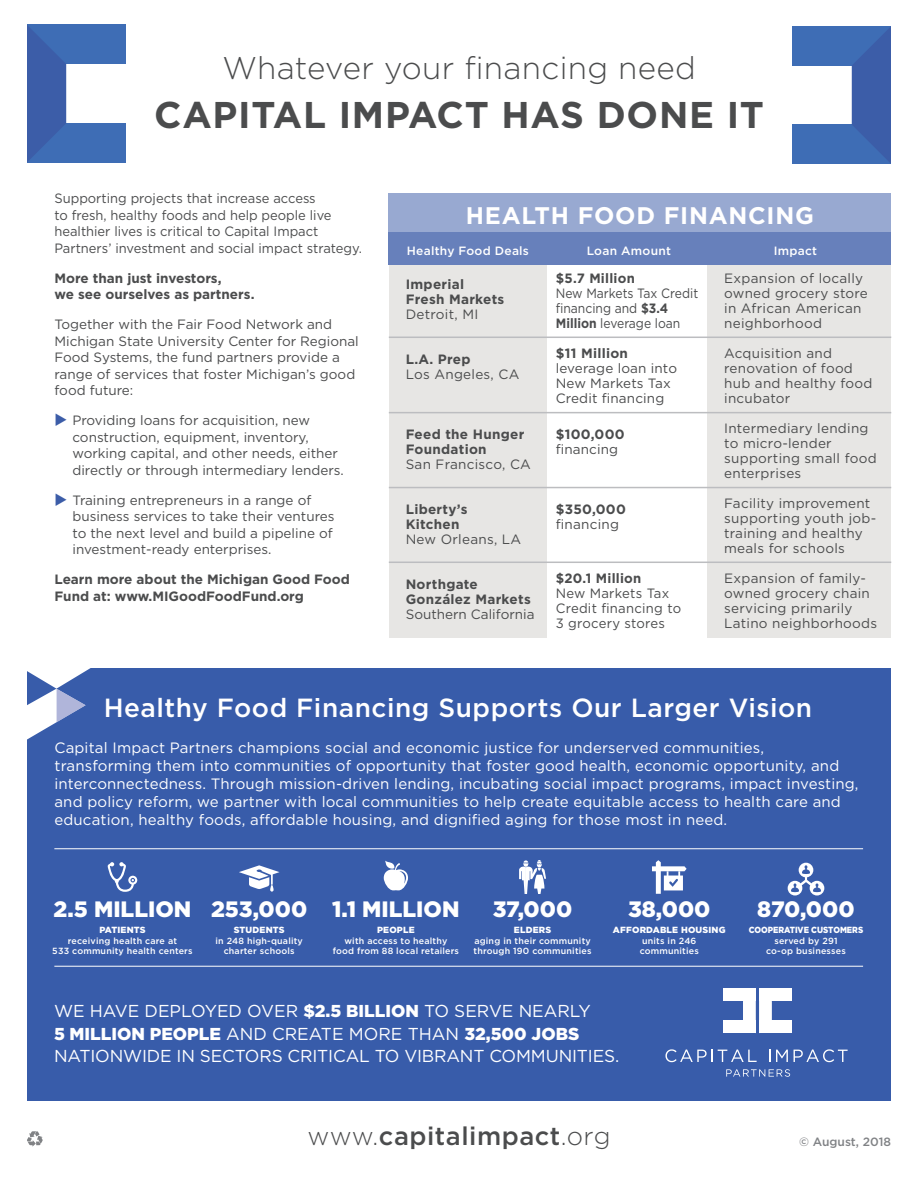
<style>
.page{position:relative;width:918px;height:1188px;background:#fff}
.page>*{position:absolute;margin:0;border:0;box-sizing:border-box;transform-origin:0 0}
.t1{font:700 37.2px "Gotham";letter-spacing:.02em;color:#4b4c4d}
.t2{font:300 31.35px "Gotham";letter-spacing:.01em;color:#4b4c4d}
.t3{font:500 26.25px "Gotham";letter-spacing:.02em;color:#fff}
.t4{font:500 25.5px "Gotham";letter-spacing:.02em;color:#4b4c4d}
.t5{font:700 24px "Gotham";letter-spacing:.03em;color:#fff}
.t6{font:900 22.2px "Gotham";color:#fff}
.t7{font:17.25px/22.5px "Gotham";letter-spacing:-.01em;color:#fff}
.t8{font:15px/18px "Gotham";letter-spacing:.01em;color:#fff}
.t9{font:13.5px/16.5px "Gotham";color:#4b4c4d}
.t10{font:13.5px/15px "Gotham";letter-spacing:.02em;color:#4b4c4d}
.t11{font:13.5px/16.5px "Gotham";color:#4b4c4d;scale:.96 1}
.t12{font:700 13.5px/15px "Gotham";letter-spacing:.02em;color:#4b4c4d}
.t13{font:700 13.5px/16.5px "Gotham";color:#4b4c4d}
.t14{font:13.5px/15px "Gotham";color:#4b4c4d;scale:.9 1}
.t15{font:500 12px "Gotham";letter-spacing:.02em;color:#fff}
.t16{font:500 12px "Gotham";color:#808285}
.t17{font:500 8.85px/10.4px "Gotham";letter-spacing:.02em;color:#fff}
.t18{font:900 8.85px "Gotham";letter-spacing:.02em;color:#fff}
.t19{font:900 8.85px "Gotham";color:#fff;scale:.9 1}
.s1{color:#3c5da8}
.s2{font-weight:400}
.s3{font-weight:700}
.s4{font-weight:900}
.s5{font-weight:300}
</style>
<div class="page">
<div style="left:707px;top:241px;width:184px;height:397px;background:#e7e6e4"></div>
<div style="left:389px;top:241px;width:158px;height:397px;background:#e7e6e4"></div>
<div style="left:389px;top:194px;width:502px;height:71px;background:#98a9d1"></div>
<div style="left:389px;top:232px;width:502px;height:33px;background:#6780bb"></div>
<div style="left:793px;top:26px;width:98px;height:39px;background:#3e6db5"></div>
<div style="left:793px;top:125px;width:98px;height:39px;background:#3e6db5"></div>
<svg style="left:852px;top:27px;width:39px;height:136px"></svg>
<div style="left:27px;top:123px;width:98px;height:39px;background:#3e6db5"></div>
<div style="left:27px;top:25px;width:98px;height:39px;background:#3e6db5"></div>
<svg style="left:27px;top:25px;width:39px;height:137px"></svg>
<hr style="left:389px;top:337px;width:502px;height:1px;background:#bcbdc0">
<hr style="left:389px;top:412px;width:502px;height:1px;background:#bcbdc0">
<hr style="left:389px;top:487px;width:502px;height:1px;background:#bcbdc0">
<hr style="left:389px;top:562px;width:502px;height:1px;background:#bcbdc0">
<svg style="left:27px;top:1131px;width:16px;height:16px"></svg>
<div style="left:27px;top:668px;width:864px;height:433px;background:#385caa"></div>
<svg style="left:27px;top:668px;width:64px;height:72px"></svg>
<div style="left:724px;top:988px;width:32px;height:13px;background:#fff"></div>
<div style="left:724px;top:1021px;width:32px;height:12px;background:#fff"></div>
<div style="left:759px;top:1021px;width:32px;height:12px;background:#fff"></div>
<div style="left:759px;top:988px;width:32px;height:13px;background:#fff"></div>
<svg style="left:743px;top:1001px;width:29px;height:20px"></svg>
<svg style="left:769px;top:1050px;width:1px;height:12px"></svg>
<svg style="left:776px;top:1050px;width:12px;height:12px"></svg>
<svg style="left:665px;top:1049px;width:92px;height:13px"></svg>
<svg style="left:794px;top:1049px;width:54px;height:13px"></svg>
<svg style="left:726px;top:1069px;width:64px;height:8px"></svg>
<hr style="left:54px;top:848px;width:809px;height:1px;background:#fff">
<hr style="left:54px;top:966px;width:809px;height:1px;background:#fff">
<svg style="left:108px;top:862px;width:29px;height:30px"></svg>
<svg style="left:384px;top:861px;width:24px;height:29px"></svg>
<svg style="left:519px;top:860px;width:27px;height:34px"></svg>
<svg style="left:652px;top:860px;width:35px;height:34px"></svg>
<svg style="left:788px;top:863px;width:36px;height:33px"></svg>
<svg style="left:239px;top:865px;width:41px;height:27px"></svg>
<p class="t2" style="left:223px;top:48px;width:475px">Whatever your financing need</p>
<p class="t1" style="left:154px;top:90px;width:611px">CAPITAL IMPACT HAS DONE IT</p>
<p class="t11" style="left:54px;top:190px;width:322px">Supporting projects that increase access<br>to fresh, healthy foods and help people live healthier lives is critical to Capital Impact Partners’ investment and social impact strategy.</p>
<p class="t13" style="left:54px;top:270px;width:202px">More than just investors,<br>we see ourselves as partners.</p>
<p class="t9" style="left:54px;top:316px;width:306px">Together with the Fair Food Network and Michigan State University Center for Regional Food Systems, the fund partners provide a range of services that foster Michigan’s good food future:</p>
<p class="t9" style="left:72px;top:412px;width:273px;text-indent:-18px"><span class="s1">◆</span> Providing loans for acquisition, new construction, equipment, inventory, working capital, and other needs, either directly or through intermediary lenders.</p>
<p class="t9" style="left:72px;top:492px;width:264px;text-indent:-18px"><span class="s1">◆</span> Training entrepreneurs in a range of business services to take their ventures to the next level and build a pipeline of investment-ready enterprises.</p>
<p class="t13" style="left:54px;top:571px;width:297px">Learn more about the Michigan Good Food<br>Fund at: www.MIGoodFoodFund.org</p>
<p class="t5" style="left:466px;top:199px;width:349px">HEALTH FOOD FINANCING</p>
<p class="t15" style="left:407px;top:243px;width:124px">Healthy Food Deals</p>
<p class="t15" style="left:587px;top:243px;width:86px">Loan Amount</p>
<p class="t15" style="left:774px;top:243px;width:45px">Impact</p>
<p class="t12" style="left:406px;top:277px;width:100px">Imperial<br>Fresh Markets<br><span class="s2">Detroit, MI</span></p>
<p class="t10" style="left:406px;top:352px;width:115px"><span class="s3">L.A. Prep<br></span>Los Angeles, CA</p>
<p class="t12" style="left:406px;top:427px;width:127px">Feed the Hunger<br>Foundation<br><span class="s2">San Francisco, CA</span></p>
<p class="t12" style="left:406px;top:502px;width:63px">Liberty’s</p>
<p class="t10" style="left:406px;top:517px;width:117px"><span class="s3">Kitchen<br></span>New Orleans, LA</p>
<p class="t12" style="left:406px;top:577px;width:130px">Northgate<br>González Markets<br><span class="s2">Southern California</span></p>
<p class="t14" style="left:556px;top:270px;width:160px"><span class="s3">$5.7 Million<br></span>New Markets Tax Credit financing and <span class="s3">$3.4<br>Million</span> leverage loan</p>
<p class="t9" style="left:556px;top:345px;width:123px;line-height:15px"><span class="s3">$11 Million </span>leverage loan into<br>New Markets Tax<br>Credit financing</p>
<p class="t9" style="left:556px;top:426px;width:70px;line-height:15px"><span class="s3">$100,000 </span>financing</p>
<p class="t10" style="left:556px;top:501px;width:72px"><span class="s3">$350,000 </span>financing</p>
<p class="t10" style="left:556px;top:570px;width:127px"><span class="s3">$20.1 Million<br></span>New Markets Tax<br>Credit financing to<br>3 grocery stores</p>
<p class="t10" style="left:724px;top:270px;width:145px">Expansion of locally owned grocery store in African American neighborhood</p>
<p class="t10" style="left:724px;top:345px;width:150px">Acquisition and renovation of food hub and healthy food incubator</p>
<p class="t10" style="left:724px;top:420px;width:154px">Intermediary lending to micro-lender supporting small food enterprises</p>
<p class="t10" style="left:724px;top:495px;width:154px">Facility improvement supporting youth job&shy;training and healthy meals for schools</p>
<p class="t10" style="left:724px;top:570px;width:155px">Expansion of family&shy;owned grocery chain servicing primarily<br>Latino neighborhoods</p>
<p class="t3" style="left:104px;top:691px;width:710px">Healthy Food Financing Supports Our Larger Vision</p>
<p class="t8" style="left:54px;top:739px;width:806px">Capital Impact Partners champions social and economic justice for underserved communities, transforming them into communities of opportunity that foster good health, economic opportunity, and interconnectedness. Through mission-driven lending, incubating social impact programs, impact investing, and policy reform, we partner with local communities to help create equitable access to health care and education, healthy foods, affordable housing, and dignified aging for those most in need.</p>
<p class="t6" style="left:54px;top:894px;width:139px">2.5 MILLION</p>
<p class="t18" style="left:99px;top:924px;width:48px">PATIENTS</p>
<p class="t17" style="left:68px;top:935px;width:111px">receiving health care at</p>
<p class="t17" style="left:52px;top:946px;width:142px">533 community health centers</p>
<p class="t6" style="left:211px;top:894px;width:98px">253,000</p>
<p class="t18" style="left:234px;top:924px;width:52px">STUDENTS</p>
<p class="t17" style="left:215px;top:935px;width:89px">in 248 high-quality</p>
<p class="t17" style="left:224px;top:946px;width:73px">charter schools</p>
<p class="t6" style="left:332px;top:894px;width:129px">1.1 MILLION</p>
<p class="t18" style="left:377px;top:924px;width:39px">PEOPLE</p>
<p class="t17" style="left:344px;top:935px;width:104px">with access to healthy</p>
<p class="t17" style="left:333px;top:946px;width:128px">food from 88 local retailers</p>
<p class="t6" style="left:493px;top:894px;width:81px">37,000</p>
<p class="t18" style="left:514px;top:924px;width:39px">ELDERS</p>
<p class="t17" style="left:474px;top:935px;width:118px">aging in their community</p>
<p class="t17" style="left:474px;top:946px;width:119px">through 190 communities</p>
<p class="t6" style="left:628px;top:894px;width:84px">38,000</p>
<p class="t18" style="left:613px;top:924px;width:114px">AFFORDABLE HOUSING</p>
<p class="t17" style="left:640px;top:935px;width:61px">units in 246 communities</p>
<p class="t7" style="left:54px;top:999px;width:567px">WE HAVE DEPLOYED OVER <span class="s4">$2.5 BILLION</span> TO SERVE NEARLY<br><span class="s4">5 MILLION PEOPLE</span> AND CREATE MORE THAN <span class="s4">32,500 JOBS<br></span>NATIONWIDE IN SECTORS CRITICAL TO VIBRANT COMMUNITIES.</p>
<p class="t6" style="left:757px;top:894px;width:99px">870,000</p>
<p class="t19" style="left:749px;top:924px;width:129px">COOPERATIVE CUSTOMERS</p>
<p class="t17" style="left:774px;top:935px;width:65px">served by 291</p>
<p class="t17" style="left:766px;top:946px;width:81px">co-op businesses</p>
<p class="t4" style="left:307px;top:1119px;width:305px"><span class="s5">www.</span>capitalimpact<span class="s5">.org</span></p>
<p class="t16" style="left:799px;top:1134px;width:93px">© August, 2018</p>
</div>
